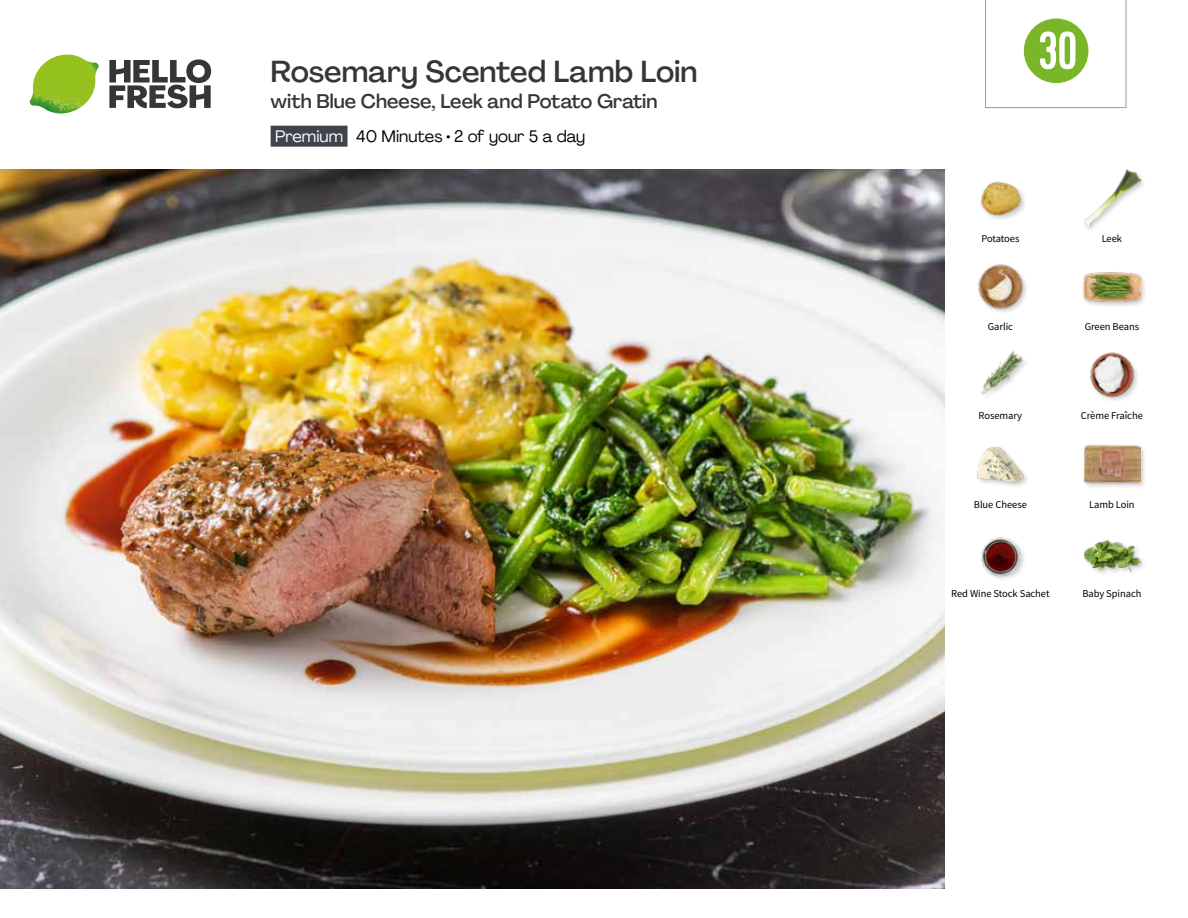
<style>
.page{position:relative;width:1188px;height:918px;background:#fff}
.page>*{position:absolute;margin:0;border:0;box-sizing:border-box;transform-origin:0 0}
.t1{font:54px "Kapra";color:#fff}
.t2{font:500 30px "Agrandir";color:#373636}
.t3{font:500 19.5px "Agrandir";color:#373636}
.t4{font:16.5px "Agrandir";color:#000}
.t5{font:10.5px "Source Sans Pro";letter-spacing:-.005em;color:#000}
.s1{color:#fff}
</style>
<div class="page">
<svg style="left:109px;top:59px;width:102px;height:49px"></svg>
<img style="left:30px;top:55px;width:69px;height:59px">
<div style="left:271px;top:126px;width:76px;height:21px;background:#3d444b"></div>
<img style="left:0;top:170px;width:945px;height:718px">
<img style="left:981px;top:537px;width:43px;height:42px">
<div style="left:1083px;top:539px;width:64px;height:40px;background:#000;opacity:.2"></div>
<img style="left:1083px;top:539px;width:58px;height:40px">
<img style="left:981px;top:351px;width:45px;height:44px">
<img style="left:977px;top:446px;width:50px;height:40px">
<div style="left:1082px;top:444px;width:65px;height:45px;background:#000;opacity:.2"></div>
<img style="left:1083px;top:444px;width:58px;height:45px">
<img style="left:1090px;top:352px;width:48px;height:49px">
<img style="left:980px;top:181px;width:45px;height:38px">
<img style="left:978px;top:264px;width:49px;height:48px">
<div style="left:1082px;top:271px;width:65px;height:38px;background:#000;opacity:.2"></div>
<img style="left:1083px;top:271px;width:58px;height:38px">
<img style="left:1084px;top:169px;width:57px;height:57px">
<svg style="left:985px;top:0;width:141px;height:108px"></svg>
<h2 class="t2" style="left:271px;top:53px;width:428px">Rosemary Scented Lamb Loin</h2>
<h3 class="t3" style="left:271px;top:89px;width:388px">with Blue Cheese, Leek and Potato Gratin</h3>
<h3 class="t4" style="left:275px;top:126px;width:312px"><span class="s1">Premium</span> 40 Minutes • 2 of your 5 a day</h3>
<h1 class="t1" style="left:1038px;top:19px;width:40px">30</h1>
<p class="t5" style="left:981px;top:231px;width:40px">Potatoes</p>
<p class="t5" style="left:1102px;top:231px;width:22px">Leek</p>
<p class="t5" style="left:988px;top:320px;width:27px">Garlic</p>
<p class="t5" style="left:1085px;top:320px;width:56px">Green Beans</p>
<p class="t5" style="left:979px;top:409px;width:45px">Rosemary</p>
<p class="t5" style="left:1081px;top:409px;width:64px">Crème Fraîche</p>
<p class="t5" style="left:974px;top:498px;width:55px">Blue Cheese</p>
<p class="t5" style="left:1089px;top:498px;width:47px">Lamb Loin</p>
<p class="t5" style="left:951px;top:587px;width:100px">Red Wine Stock Sachet</p>
<p class="t5" style="left:1082px;top:587px;width:61px">Baby Spinach</p>
</div>
